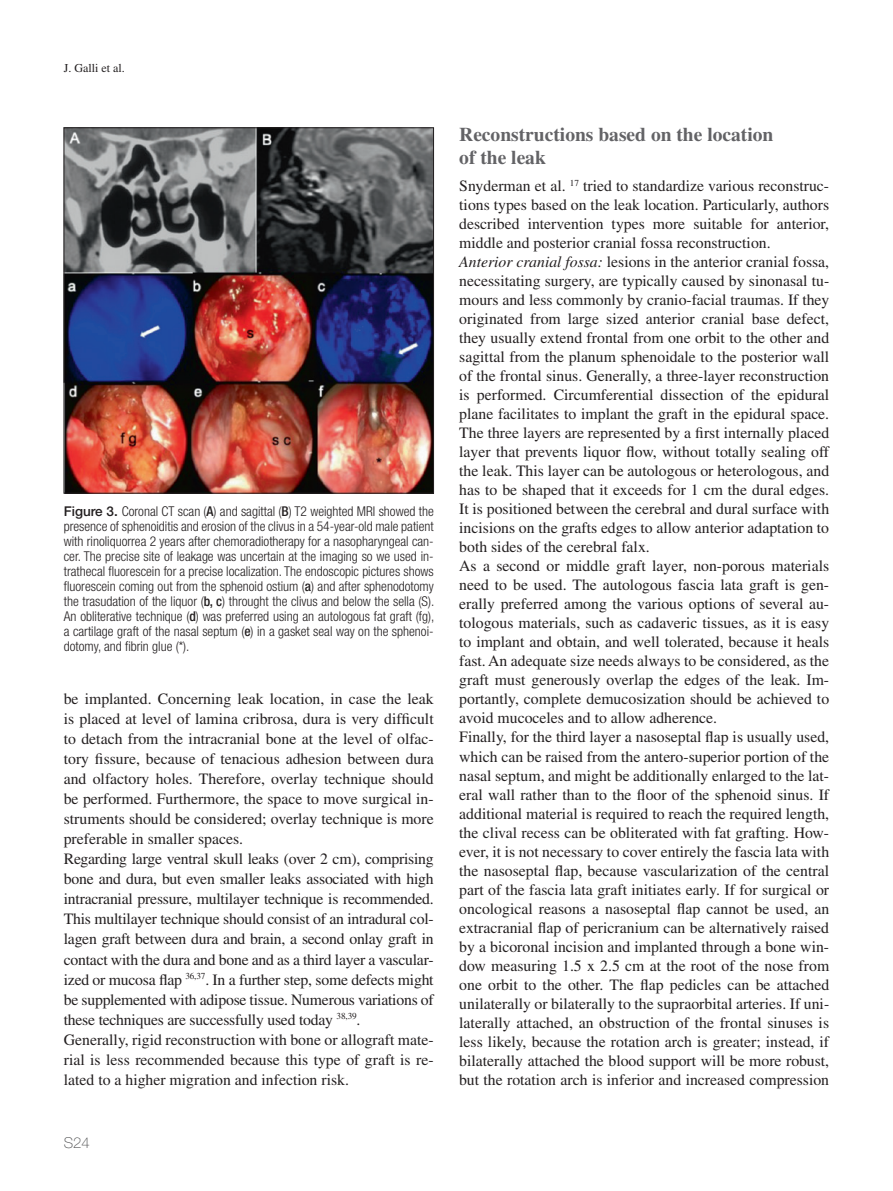
<style>
.page{position:relative;width:893px;height:1191px;background:#fff}
.page>*{position:absolute;margin:0;border:0;box-sizing:border-box;transform-origin:0 0}
.t1{font:700 19.5px/22.8px "Times LT Std";color:#636366}
.t2{font:15.75px/19px "Times LT Std";color:#231f20}
.t3{font:100 15px "Helvetica Neue LT Std";color:#4b4c4d}
.t4{font:300 condensed 13.5px/15px "Helvetica Neue LT Std";color:#231f20;text-align:justify}
.t5{font:12px "Times LT Std";color:#231f20}
.s1{font-weight:500;font-stretch:normal}
.s2{font-weight:500}
.s3{font-style:italic}
</style>
<div class="page">
<img style="left:66px;top:130px;width:366px;height:361px">
<div style="left:64px;top:128px;width:370px;height:365px;border:1px solid #231f20"></div>
<p class="t5" style="left:64px;top:61px;width:62px">J. Galli et al.</p>
<p class="t4" style="left:64px;top:503px;width:372px"><span class="s1">Figure 3.</span> Coronal CT scan (<span class="s2">A</span>) and sagittal (<span class="s2">B</span>) T2 weighted MRI showed the presence of sphenoiditis and erosion of the clivus in a 54-year-old male patient with rinoliquorrea 2 years after chemoradiotherapy for a nasopharyngeal can&shy;cer. The precise site of leakage was uncertain at the imaging so we used in&shy;trathecal fluorescein for a precise localization. The endoscopic pictures shows fluorescein coming out from the sphenoid ostium (<span class="s2">a</span>) and after sphenodotomy the trasudation of the liquor (<span class="s2">b, c</span>) throught the clivus and below the sella (S).<br>An obliterative technique (<span class="s2">d</span>) was preferred using an autologous fat graft (fg), a cartilage graft of the nasal septum (<span class="s2">e</span>) in a gasket seal way on the sphenoi&shy;dotomy, and fibrin glue (*).</p>
<p class="t2" style="left:64px;top:689px;width:371px;line-height:20px">be implanted. Concerning leak location, in case the leak is placed at level of lamina cribrosa, dura is very difficult to detach from the intracranial bone at the level of olfac&shy;tory fissure, because of tenacious adhesion between dura and olfactory holes. Therefore, overlay technique should be performed. Furthermore, the space to move surgical in&shy;struments should be considered; overlay technique is more preferable in smaller spaces.<br>Regarding large ventral skull leaks (over 2 cm), comprising bone and dura, but even smaller leaks associated with high intracranial pressure, multilayer technique is recommended.<br>This multilayer technique should consist of an intradural col&shy;lagen graft between dura and brain, a second onlay graft in contact with the dura and bone and as a third layer a vascular&shy;ized or mucosa flap <sup>36,37</sup>. In a further step, some defects might be supplemented with adipose tissue. Numerous variations of these techniques are successfully used today <sup>38,39</sup>.<br>Generally, rigid reconstruction with bone or allograft mate&shy;rial is less recommended because this type of graft is re&shy;lated to a higher migration and infection risk.</p>
<p class="t3" style="left:64px;top:1134px;width:28px">S24</p>
<p class="t1" style="left:459px;top:122px;width:316px">Reconstructions based on the location of the leak</p>
<p class="t2" style="left:459px;top:176px;width:371px">Snyderman et al. <sup>17</sup> tried to standardize various reconstruc&shy;tions types based on the leak location. Particularly, authors described intervention types more suitable for anterior, middle and posterior cranial fossa reconstruction.<br><span class="s3">Anterior cranial fossa:</span> lesions in the anterior cranial fossa, necessitating surgery, are typically caused by sinonasal tu&shy;mours and less commonly by cranio-facial traumas. If they originated from large sized anterior cranial base defect, they usually extend frontal from one orbit to the other and sagittal from the planum sphenoidale to the posterior wall of the frontal sinus. Generally, a three-layer reconstruction is performed. Circumferential dissection of the epidural plane facilitates to implant the graft in the epidural space.<br>The three layers are represented by a first internally placed layer that prevents liquor flow, without totally sealing off the leak. This layer can be autologous or heterologous, and has to be shaped that it exceeds for 1 cm the dural edges.<br>It is positioned between the cerebral and dural surface with incisions on the grafts edges to allow anterior adaptation to both sides of the cerebral falx.<br>As a second or middle graft layer, non-porous materials need to be used. The autologous fascia lata graft is gen&shy;erally preferred among the various options of several au&shy;tologous materials, such as cadaveric tissues, as it is easy to implant and obtain, and well tolerated, because it heals fast. An adequate size needs always to be considered, as the graft must generously overlap the edges of the leak. Im&shy;portantly, complete demucosization should be achieved to avoid mucoceles and to allow adherence.<br>Finally, for the third layer a nasoseptal flap is usually used, which can be raised from the antero-superior portion of the nasal septum, and might be additionally enlarged to the lat&shy;eral wall rather than to the floor of the sphenoid sinus. If additional material is required to reach the required length, the clival recess can be obliterated with fat grafting. How&shy;ever, it is not necessary to cover entirely the fascia lata with the nasoseptal flap, because vascularization of the central part of the fascia lata graft initiates early. If for surgical or oncological reasons a nasoseptal flap cannot be used, an extracranial flap of pericranium can be alternatively raised by a bicoronal incision and implanted through a bone win&shy;dow measuring 1.5 x 2.5 cm at the root of the nose from one orbit to the other. The flap pedicles can be attached unilaterally or bilaterally to the supraorbital arteries. If uni&shy;laterally attached, an obstruction of the frontal sinuses is less likely, because the rotation arch is greater; instead, if bilaterally attached the blood support will be more robust, but the rotation arch is inferior and increased compression</p>
</div>
